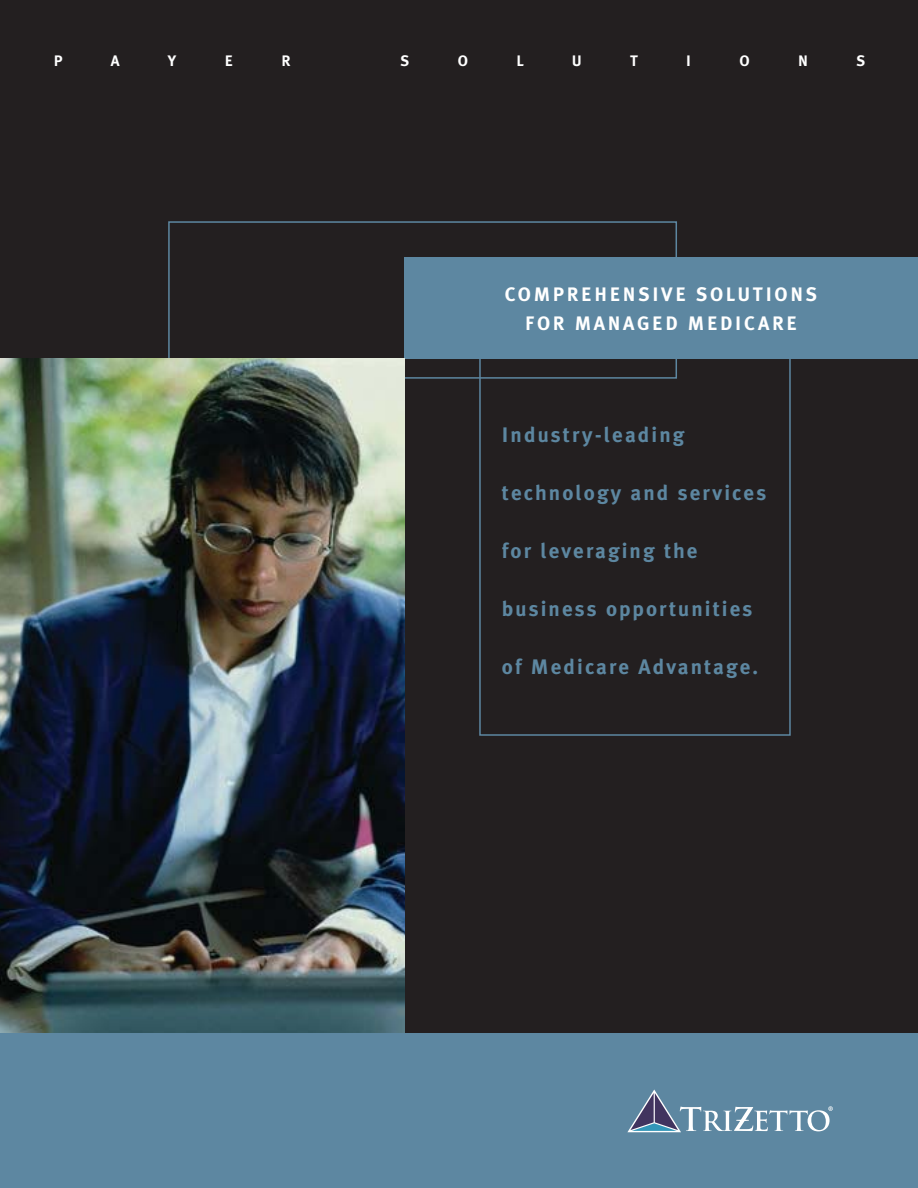
<style>
.page{position:relative;width:918px;height:1188px;background:#fff}
.page>*{position:absolute;margin:0;border:0;box-sizing:border-box;transform-origin:0 0}
.t1{font:700 21px "Meta Plus";letter-spacing:.1em;color:#5d87a1}
.t2{font:700 19.5px/28.5px "Meta Plus";letter-spacing:.135em;color:#fff;text-align:center}
.t3{font:700 15.15px "Meta Plus";color:#fff}
</style>
<div class="page">
<div style="left:0;top:1032px;width:918px;height:156px;background:#5d87a1"></div>
<div style="left:0;top:0;width:918px;height:1033px;background:#231f20"></div>
<div style="left:479px;top:326px;width:312px;height:410px;border:2px solid #5d87a1"></div>
<svg style="left:627px;top:1090px;width:206px;height:42px"></svg>
<div style="left:168px;top:221px;width:509px;height:158px;border:2px solid #5d87a1"></div>
<div style="left:405px;top:258px;width:513px;height:101px;background:#5d87a1"></div>
<img style="left:0;top:359px;width:405px;height:674px">
<p class="t3" style="left:54px;top:55px;width:10px">P</p>
<p class="t3" style="left:111px;top:55px;width:10px">A</p>
<p class="t3" style="left:168px;top:55px;width:10px">Y</p>
<p class="t3" style="left:225px;top:55px;width:10px">E</p>
<p class="t3" style="left:281px;top:55px;width:11px">R</p>
<p class="t3" style="left:401px;top:55px;width:10px">S</p>
<p class="t3" style="left:458px;top:55px;width:12px">O</p>
<p class="t3" style="left:517px;top:55px;width:9px">L</p>
<p class="t3" style="left:572px;top:55px;width:12px">U</p>
<p class="t3" style="left:630px;top:55px;width:9px">T</p>
<p class="t3" style="left:686px;top:55px;width:6px">I</p>
<p class="t3" style="left:739px;top:55px;width:12px">O</p>
<p class="t3" style="left:798px;top:55px;width:11px">N</p>
<p class="t3" style="left:856px;top:55px;width:10px">S</p>
<p class="t2" style="left:505px;top:282px;width:314px">COMPREHENSIVE SOLUTIONS<br>FOR MANAGED MEDICARE</p>
<p class="t1" style="left:502px;top:428px;width:184px">Industry-leading</p>
<p class="t1" style="left:502px;top:486px;width:266px">technology and services</p>
<p class="t1" style="left:502px;top:544px;width:197px">for leveraging the</p>
<p class="t1" style="left:502px;top:601px;width:252px">business opportunities</p>
<p class="t1" style="left:502px;top:659px;width:258px">of Medicare Advantage.</p>
</div>
